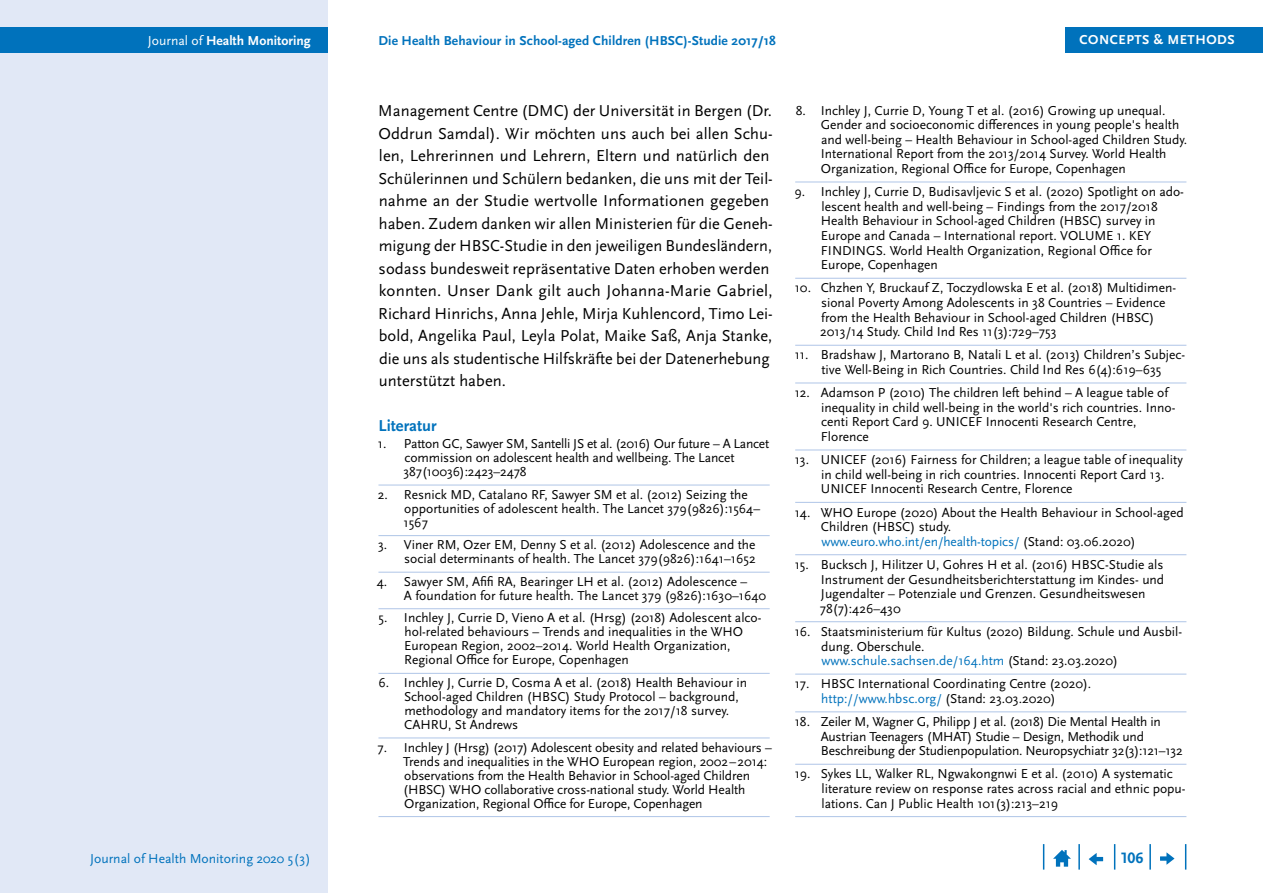
<style>
.page{position:relative;width:1263px;height:893px;background:#fff}
.page>*{position:absolute;margin:0;border:0;box-sizing:border-box;transform-origin:0 0}
.t1{font:16.5px/22.5px "Scala Sans Pro";letter-spacing:.005em;color:#000}
.t2{font:700 16.5px "Scala Sans Pro";color:#0072bc}
.t3{font:700 15.75px "Scala Sans Pro";color:#0072bc}
.t4{font:13.65px "Scala Sans Pro";color:#0072bc}
.t5{font:700 13.65px "Scala Sans Pro";color:#fff}
.t6{font:13.5px/14.5px "Scala Sans Pro";color:#000}
.t7{font:700 13.5px "Scala Sans Pro";letter-spacing:.01em;color:#0072bc}
.t8{font:700 13.5px "Scala Sans Pro";letter-spacing:.04em;color:#fff}
.s1{font-weight:400}
.s2{color:#0072bc}
</style>
<div class="page">
<div style="left:0;top:0;width:327px;height:893px;background:#e1e8f6"></div>
<div style="left:0;top:28px;width:327px;height:25px;background:#0072bc"></div>
<svg style="left:1185px;top:844px;width:1px;height:26px"></svg>
<hr style="left:1149px;top:844px;width:2px;height:26px;background:#0072bc">
<svg style="left:1114px;top:844px;width:1px;height:26px"></svg>
<hr style="left:1078px;top:844px;width:2px;height:26px;background:#0072bc">
<svg style="left:1043px;top:844px;width:1px;height:26px"></svg>
<svg style="left:1053px;top:850px;width:18px;height:17px"></svg>
<svg style="left:1089px;top:853px;width:14px;height:12px"></svg>
<svg style="left:1160px;top:852px;width:14px;height:13px"></svg>
<div style="left:1065px;top:28px;width:198px;height:25px;background:#0072bc"></div>
<hr style="left:795px;top:182px;width:391px;height:1px;background:#afc5e7">
<hr style="left:795px;top:278px;width:391px;height:1px;background:#afc5e7">
<hr style="left:795px;top:345px;width:391px;height:1px;background:#afc5e7">
<hr style="left:795px;top:383px;width:391px;height:1px;background:#afc5e7">
<hr style="left:795px;top:450px;width:391px;height:1px;background:#afc5e7">
<hr style="left:795px;top:502px;width:391px;height:1px;background:#afc5e7">
<hr style="left:795px;top:554px;width:391px;height:1px;background:#afc5e7">
<hr style="left:795px;top:621px;width:391px;height:1px;background:#afc5e7">
<hr style="left:795px;top:674px;width:391px;height:1px;background:#afc5e7">
<hr style="left:795px;top:711px;width:391px;height:1px;background:#afc5e7">
<hr style="left:795px;top:764px;width:391px;height:1px;background:#afc5e7">
<hr style="left:795px;top:816px;width:391px;height:1px;background:#afc5e7">
<hr style="left:378px;top:485px;width:392px;height:1px;background:#afc5e7">
<hr style="left:378px;top:535px;width:392px;height:1px;background:#afc5e7">
<hr style="left:378px;top:572px;width:392px;height:1px;background:#afc5e7">
<hr style="left:378px;top:608px;width:392px;height:1px;background:#afc5e7">
<hr style="left:378px;top:673px;width:392px;height:1px;background:#afc5e7">
<hr style="left:378px;top:738px;width:392px;height:1px;background:#afc5e7">
<hr style="left:378px;top:816px;width:392px;height:1px;background:#afc5e7">
<p class="t5" style="left:148px;top:33px;width:164px"><span class="s1">Journal of</span> Health Monitoring</p>
<p class="t7" style="left:378px;top:33px;width:399px">Die Health Behaviour in School-aged Children (HBSC)-Studie 2017/18</p>
<p class="t8" style="left:1079px;top:32px;width:157px">CONCEPTS &amp; METHODS</p>
<p class="t1" style="left:378px;top:99px;width:396px">Management Centre (DMC) der Universität in Bergen (Dr.<br>Oddrun Samdal). Wir möchten uns auch bei allen Schu&shy;len, Lehrerinnen und Lehrern, Eltern und natürlich den Schülerinnen und Schülern bedanken, die uns mit der Teil&shy;nahme an der Studie wertvolle Informationen gegeben haben. Zudem danken wir allen Ministerien für die Geneh&shy;migung der HBSC-Studie in den jeweiligen Bundesländern, sodass bundesweit repräsentative Daten erhoben werden konnten. Unser Dank gilt auch Johanna-Marie Gabriel, Richard Hinrichs, Anna Jehle, Mirja Kuhlencord, Timo Lei&shy;bold, Angelika Paul, Leyla Polat, Maike Saß, Anja Stanke, die uns als studentische Hilfskräfte bei der Datenerhebung unterstützt haben.</p>
<p class="t2" style="left:379px;top:416px;width:60px">Literatur</p>
<p class="t6" style="left:404px;top:437px;width:367px;line-height:14.1px;text-indent:-26px">1. Patton GC, Sawyer SM, Santelli JS et al. (2016) Our future – A Lancet commission on adolescent health and wellbeing. The Lancet<br>387(10036):2423–2478</p>
<p class="t6" style="left:403px;top:487px;width:358px;line-height:14.1px;text-indent:-25px">2. Resnick MD, Catalano RF, Sawyer SM et al. (2012) Seizing the opportunities of adolescent health. The Lancet 379(9826):1564–<br>1567</p>
<p class="t6" style="left:378px;top:538px;width:379px;line-height:14.1px;text-align:right">3. Viner RM, Ozer EM, Denny S et al. (2012) Adolescence and the social determinants of health. The Lancet 379(9826):1641–1652</p>
<p class="t6" style="left:404px;top:574px;width:364px;line-height:14.1px;text-indent:-27px">4. Sawyer SM, Afifi RA, Bearinger LH et al. (2012) Adolescence –<br>A foundation for future health. The Lancet 379 (9826):1630–1640</p>
<p class="t6" style="left:404px;top:611px;width:359px;line-height:14.1px;text-indent:-26px">5. Inchley J, Currie D, Vieno A et al. (Hrsg) (2018) Adolescent alco&shy;hol-related behaviours – Trends and inequalities in the WHO European Region, 2002–2014. World Health Organization, Regional Office for Europe, Copenhagen</p>
<p class="t6" style="left:404px;top:675px;width:344px;line-height:14.1px;text-indent:-26px">6. Inchley J, Currie D, Cosma A et al. (2018) Health Behaviour in School-aged Children (HBSC) Study Protocol – background, methodology and mandatory items for the 2017/18 survey.<br>CAHRU, St Andrews</p>
<p class="t6" style="left:403px;top:740px;width:370px;line-height:14.1px;text-indent:-26px">7. Inchley J (Hrsg) (2017) Adolescent obesity and related behaviours – Trends and inequalities in the WHO European region, 2002–2014: observations from the Health Behavior in School-aged Children (HBSC) WHO collaborative cross-national study. World Health Organization, Regional Office for Europe, Copenhagen</p>
<p class="t6" style="left:821px;top:103px;width:368px;text-indent:-25px">8. Inchley J, Currie D, Young T et al. (2016) Growing up unequal.<br>Gender and socioeconomic differences in young people's health and well-being – Health Behaviour in School-aged Children Study.<br>International Report from the 2013/2014 Survey. World Health Organization, Regional Office for Europe, Copenhagen</p>
<p class="t6" style="left:821px;top:185px;width:365px;text-indent:-26px">9. Inchley J, Currie D, Budisavljevic S et al. (2020) Spotlight on ado&shy;lescent health and well-being – Findings from the 2017/2018<br>Health Behaviour in School-aged Children (HBSC) survey in Europe and Canada – International report. VOLUME 1. KEY FINDINGS. World Health Organization, Regional Office for Europe, Copenhagen</p>
<p class="t6" style="left:820px;top:281px;width:357px;text-indent:-26px">10. Chzhen Y, Bruckauf Z, Toczydlowska E et al. (2018) Multidimen&shy;sional Poverty Among Adolescents in 38 Countries – Evidence from the Health Behaviour in School-aged Children (HBSC)<br>2013/14 Study. Child Ind Res 11(3):729–753</p>
<p class="t6" style="left:795px;top:348px;width:392px;text-align:center">11. Bradshaw J, Martorano B, Natali L et al. (2013) Children’s Subjec&shy;tive Well-Being in Rich Countries. Child Ind Res 6(4):619–635</p>
<p class="t6" style="left:821px;top:386px;width:356px;text-indent:-26px">12. Adamson P (2010) The children left behind – A league table of inequality in child well-being in the world's rich countries. Inno&shy;centi Report Card 9. UNICEF Innocenti Research Centre, Florence</p>
<p class="t6" style="left:821px;top:452px;width:363px;text-indent:-26px">13. UNICEF (2016) Fairness for Children; a league table of inequality in child well-being in rich countries. Innocenti Report Card 13.<br>UNICEF Innocenti Research Centre, Florence</p>
<p class="t6" style="left:821px;top:505px;width:364px;text-indent:-26px">14. WHO Europe (2020) About the Health Behaviour in School-aged<br>Children (HBSC) study.<br><span class="s2">www.euro.who.int/en/health-topics/</span> (Stand: 03.06.2020)</p>
<p class="t6" style="left:820px;top:557px;width:346px;text-indent:-25px">15. Bucksch J, Hilitzer U, Gohres H et al. (2016) HBSC-Studie als Instrument der Gesundheitsberichterstattung im Kindes- und Jugendalter – Potenziale und Grenzen. Gesundheitswesen 78(7):426–430</p>
<p class="t6" style="left:821px;top:624px;width:362px;text-indent:-27px">16. Staatsministerium für Kultus (2020) Bildung. Schule und Ausbil&shy;dung. Oberschule.<br><span class="s2">www.schule.sachsen.de/164.htm</span> (Stand: 23.03.2020)</p>
<p class="t6" style="left:821px;top:677px;width:271px;text-indent:-27px">17. HBSC International Coordinating Centre (2020). <span class="s2">http://www.hbsc.org/</span> (Stand: 23.03.2020)</p>
<p class="t6" style="left:821px;top:714px;width:364px;text-indent:-26px">18. Zeiler M, Wagner G, Philipp J et al. (2018) Die Mental Health in<br>Austrian Teenagers (MHAT) Studie – Design, Methodik und<br>Beschreibung der Studienpopulation. Neuropsychiatr 32(3):121–132</p>
<p class="t6" style="left:821px;top:767px;width:366px;text-indent:-27px">19. Sykes LL, Walker RL, Ngwakongnwi E et al. (2010) A systematic literature review on response rates across racial and ethnic popu&shy;lations. Can J Public Health 101(3):213–219</p>
<p class="t4" style="left:90px;top:850px;width:222px">Journal of Health Monitoring 2020 5(3)</p>
<p class="t3" style="left:1121px;top:849px;width:24px">106</p>
</div>
